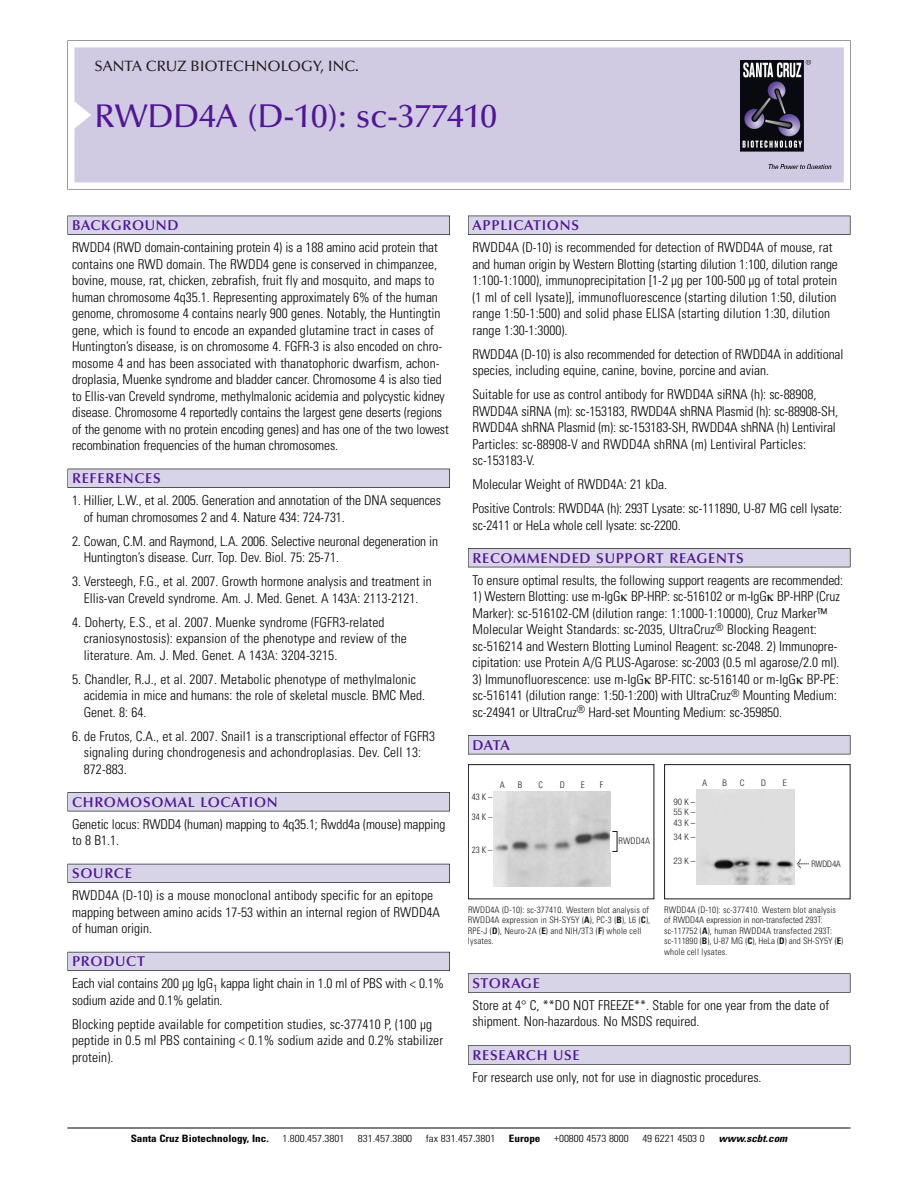
<style>
.page{position:relative;width:918px;height:1188px;background:#fff}
.page>*{position:absolute;margin:0;border:0;box-sizing:border-box;transform-origin:0 0}
.t1{font:500 33px "Optima";color:#511695}
.t2{font:500 15px "Optima";color:#231f20}
.t3{font:600 14.25px "Optima";letter-spacing:.05em;color:#511695}
.t4{font:300 condensed 13.5px/16.5px "Univers";color:#000}
.t5{font:300 condensed 10.2px "Univers";color:#000;scale:1.1 1}
.t6{font:700 condensed 10.2px "Univers";color:#000;scale:1.1 1}
.t7{font:italic 700 condensed 10.2px "Univers";color:#000;scale:1.1 1}
.t8{font:300 condensed 9px/10.5px "Univers";letter-spacing:.015em;color:#191919}
.t9{font:300 condensed 9px/10.5px "Helvetica Neue";color:#191919;text-align:justify}
.s1{font-family:"Meta Plus";font-weight:400;font-stretch:normal;font-size:10.5px}
.s2{font-weight:700}
</style>
<div class="page">
<svg style="left:74px;top:41px;width:777px;height:148px"></svg>
<div style="left:74px;top:47px;width:770px;height:135px;background:#d1cae3"></div>
<img style="left:741px;top:60px;width:90px;height:108px">
<div style="left:68px;top:216px;width:382px;height:19px;background:#535256"></div>
<div style="left:68px;top:216px;width:381px;height:18px;background:#d7d4e8"></div>
<div style="left:68px;top:469px;width:382px;height:19px;background:#525156"></div>
<div style="left:68px;top:469px;width:381px;height:18px;background:#d7d4e8"></div>
<div style="left:68px;top:792px;width:382px;height:19px;background:#545357"></div>
<div style="left:68px;top:793px;width:381px;height:18px;background:#d7d4e8"></div>
<div style="left:68px;top:864px;width:382px;height:19px;background:#535259"></div>
<div style="left:68px;top:864px;width:381px;height:18px;background:#d7d4e8"></div>
<div style="left:68px;top:952px;width:382px;height:19px;background:#595860"></div>
<div style="left:68px;top:952px;width:381px;height:18px;background:#d7d4e8"></div>
<div style="left:468px;top:216px;width:382px;height:19px;background:#535256"></div>
<div style="left:468px;top:216px;width:382px;height:18px;background:#d7d4e8"></div>
<div style="left:468px;top:548px;width:382px;height:19px;background:#515155"></div>
<div style="left:468px;top:549px;width:382px;height:18px;background:#d7d4e8"></div>
<div style="left:468px;top:735px;width:382px;height:19px;background:#545357"></div>
<div style="left:468px;top:736px;width:382px;height:18px;background:#d7d4e8"></div>
<div style="left:468px;top:973px;width:382px;height:20px;background:#666"></div>
<div style="left:468px;top:974px;width:382px;height:18px;background:#d7d4e8"></div>
<div style="left:468px;top:1045px;width:382px;height:20px;background:#666"></div>
<div style="left:468px;top:1046px;width:382px;height:18px;background:#d7d4e8"></div>
<hr style="left:68px;top:1128px;width:782px;height:1px;background:#000">
<div style="left:468px;top:764px;width:186px;height:135px;border:1px solid #191919"></div>
<img style="left:494px;top:792px;width:117px;height:95px">
<div style="left:664px;top:764px;width:186px;height:135px;border:1px solid #191919"></div>
<img style="left:696px;top:789px;width:99px;height:96px">
<p class="t2" style="left:94px;top:60px;width:266px">SANTA CRUZ BIOTECHNOLOGY, INC.</p>
<p class="t1" style="left:94px;top:102px;width:404px">RWDD4A (D-10): sc-377410</p>
<p class="t3" style="left:72px;top:219px;width:108px">BACKGROUND</p>
<p class="t4" style="left:72px;top:240px;width:378px">RWDD4 (RWD domain-containing protein 4) is a 188 amino acid protein that contains one RWD domain. The RWDD4 gene is conserved in chimpanzee, bovine, mouse, rat, chicken, zebrafish, fruit fly and mosquito, and maps to human chromosome 4q35.1. Representing approximately 6% of the human genome, chromosome 4 contains nearly 900 genes. Notably, the Huntingtin gene, which is found to encode an expanded glutamine tract in cases of Huntington’s disease, is on chromosome 4. FGFR-3 is also encoded on chro&shy;mosome 4 and has been associated with thanatophoric dwarfism, achon&shy;droplasia, Muenke syndrome and bladder cancer. Chromosome 4 is also tied to Ellis-van Creveld syndrome, methylmalonic acidemia and polycystic kidney disease. Chromosome 4 reportedly contains the largest gene deserts (regions of the genome with no protein encoding genes) and has one of the two lowest recombination frequencies of the human chromosomes.</p>
<p class="t3" style="left:72px;top:472px;width:90px">REFERENCES</p>
<p class="t4" style="left:84px;top:493px;width:359px;text-indent:-12px">1. Hillier, L.W., et al. 2005. Generation and annotation of the DNA sequences of human chromosomes 2 and 4. Nature 434: 724-731.</p>
<p class="t4" style="left:84px;top:534px;width:356px;text-indent:-12px">2. Cowan, C.M. and Raymond, L.A. 2006. Selective neuronal degeneration in<br>Huntington’s disease. Curr. Top. Dev. Biol. 75: 25-71.</p>
<p class="t4" style="left:72px;top:574px;width:361px;text-align:center">3. Versteegh, F.G., et al. 2007. Growth hormone analysis and treatment in<br>Ellis-van Creveld syndrome. Am. J. Med. Genet. A 143A: 2113-2121.</p>
<p class="t4" style="left:84px;top:615px;width:325px;text-indent:-12px">4. Doherty, E.S., et al. 2007. Muenke syndrome (FGFR3-related craniosynostosis): expansion of the phenotype and review of the literature. Am. J. Med. Genet. A 143A: 3204-3215.</p>
<p class="t4" style="left:84px;top:672px;width:343px;text-indent:-12px">5. Chandler, R.J., et al. 2007. Metabolic phenotype of methylmalonic acidemia in mice and humans: the role of skeletal muscle. BMC Med.<br>Genet. 8: 64.</p>
<p class="t4" style="left:84px;top:729px;width:353px;text-indent:-12px">6. de Frutos, C.A., et al. 2007. Snail1 is a transcriptional effector of FGFR3 signaling during chondrogenesis and achondroplasias. Dev. Cell 13:<br>872-883.</p>
<p class="t3" style="left:72px;top:796px;width:207px">CHROMOSOMAL LOCATION</p>
<p class="t4" style="left:72px;top:817px;width:375px">Genetic locus: RWDD4 (human) mapping to 4q35.1; Rwdd4a (mouse) mapping to 8 B1.1.</p>
<p class="t3" style="left:72px;top:867px;width:61px">SOURCE</p>
<p class="t4" style="left:72px;top:889px;width:370px">RWDD4A (D-10) is a mouse monoclonal antibody specific for an epitope mapping between amino acids 17-53 within an internal region of RWDD4A of human origin.</p>
<p class="t3" style="left:72px;top:955px;width:74px">PRODUCT</p>
<p class="t4" style="left:72px;top:977px;width:374px">Each vial contains 200 µg IgG<sub>1</sub> kappa light chain in 1.0 ml of PBS with &lt; 0.1% sodium azide and 0.1% gelatin.</p>
<p class="t4" style="left:72px;top:1017px;width:373px">Blocking peptide available for competition studies, sc-377410 P, (100 µg peptide in 0.5 ml PBS containing &lt; 0.1% sodium azide and 0.2% stabilizer protein).</p>
<p class="t3" style="left:473px;top:219px;width:108px">APPLICATIONS</p>
<p class="t4" style="left:473px;top:240px;width:367px">RWDD4A (D-10) is recommended for detection of RWDD4A of mouse, rat and human origin by Western Blotting (starting dilution 1:100, dilution range 1:100-1:1000), immunoprecipitation [1-2 µg per 100-500 µg of total protein (1 ml of cell lysate)], immunofluorescence (starting dilution 1:50, dilution range 1:50-1:500) and solid phase ELISA (starting dilution 1:30, dilution range 1:30-1:3000).</p>
<p class="t4" style="left:473px;top:347px;width:373px">RWDD4A (D-10) is also recommended for detection of RWDD4A in additional species, including equine, canine, bovine, porcine and avian.</p>
<p class="t4" style="left:473px;top:387px;width:367px">Suitable for use as control antibody for RWDD4A siRNA (h): sc-88908, RWDD4A siRNA (m): sc-153183, RWDD4A shRNA Plasmid (h): sc-88908-SH, RWDD4A shRNA Plasmid (m): sc-153183-SH, RWDD4A shRNA (h) Lentiviral Particles: sc-88908-V and RWDD4A shRNA (m) Lentiviral Particles: sc-153183-V.</p>
<p class="t4" style="left:473px;top:477px;width:196px">Molecular Weight of RWDD4A: 21 kDa.</p>
<p class="t4" style="left:473px;top:501px;width:371px">Positive Controls: RWDD4A (h): 293T Lysate: sc-111890, U-87 MG cell lysate: sc-2411 or HeLa whole cell lysate: sc-2200.</p>
<p class="t3" style="left:473px;top:552px;width:273px">RECOMMENDED SUPPORT REAGENTS</p>
<p class="t4" style="left:473px;top:573px;width:372px">To ensure optimal results, the following support reagents are recommended:</p>
<p class="t4" style="left:473px;top:589px;width:369px">1) Western Blotting: use m-IgG BP-HRP: sc-516102 or m-IgG BP-HRP (Cruz Marker): sc-516102-CM (dilution range: 1:1000-1:10000), Cruz Marker™ Molecular Weight Standards: sc-2035, UltraCruz<sup>®</sup> Blocking Reagent: sc-516214 and Western Blotting Luminol Reagent: sc-2048. 2) Immunopre&shy;cipitation: use Protein A/G PLUS-Agarose: sc-2003 (0.5 ml agarose/2.0 ml).</p>
<p class="t4" style="left:473px;top:672px;width:368px">3) Immunofluorescence: use m-IgG BP-FITC: sc-516140 or m-IgG BP-PE: sc-516141 (dilution range: 1:50-1:200) with UltraCruz<sup>®</sup> Mounting Medium: sc-24941 or UltraCruz<sup>®</sup> Hard-set Mounting Medium: sc-359850.</p>
<p class="t3" style="left:473px;top:739px;width:39px">DATA</p>
<p class="t8" style="left:500px;top:781px;width:7px">A</p>
<p class="t8" style="left:518px;top:781px;width:6px">B</p>
<p class="t8" style="left:539px;top:781px;width:6px">C</p>
<p class="t8" style="left:560px;top:781px;width:7px">D</p>
<p class="t8" style="left:581px;top:781px;width:5px">E</p>
<p class="t8" style="left:600px;top:781px;width:5px">F</p>
<p class="t8" style="left:472px;top:788px;width:22px;line-height:19.5px">43K–<br>34K–</p>
<p class="t8" style="left:472px;top:845px;width:22px">23K–</p>
<p class="t8" style="left:618px;top:836px;width:33px">RWDD4A</p>
<p class="t9" style="left:703px;top:779px;width:6px">A</p>
<p class="t9" style="left:722px;top:779px;width:6px">B</p>
<p class="t9" style="left:740px;top:779px;width:6px">C</p>
<p class="t9" style="left:761px;top:779px;width:6px">D</p>
<p class="t9" style="left:783px;top:779px;width:5px">E</p>
<p class="t9" style="left:674px;top:797px;width:23px">90K– 55K– 43K–</p>
<p class="t9" style="left:674px;top:833px;width:23px">34K–</p>
<p class="t9" style="left:674px;top:857px;width:23px">23K–</p>
<p class="t9" style="left:797px;top:859px;width:46px"><span class="s1">&lt;</span> RWDD4A</p>
<p class="t8" style="left:468px;top:905px;width:184px">RWDD4A (D-10): sc-377410. Western blot analysis of RWDD4A expression in SH-SY5Y (<span class="s2">A</span>), PC-3 (<span class="s2">B</span>), L6 (<span class="s2">C</span>), RPE-J (<span class="s2">D</span>), Neuro-2A (<span class="s2">E</span>) and NIH/3T3 (<span class="s2">F</span>) whole cell lysates.</p>
<p class="t8" style="left:664px;top:905px;width:181px">RWDD4A (D-10): sc-377410. Western blot analysis of RWDD4A expression in non-transfected 293T: sc-117752 (<span class="s2">A</span>), human RWDD4A transfected 293T: sc-111890 (<span class="s2">B</span>), U-87 MG (<span class="s2">C</span>), HeLa (<span class="s2">D</span>) and SH-SY5Y (<span class="s2">E</span>) whole cell lysates.</p>
<p class="t3" style="left:473px;top:977px;width:69px">STORAGE</p>
<p class="t4" style="left:473px;top:998px;width:358px">Store at 4° C, **DO NOT FREEZE**. Stable for one year from the date of shipment. Non-hazardous. No MSDS required.</p>
<p class="t3" style="left:473px;top:1049px;width:109px">RESEARCH USE</p>
<p class="t4" style="left:473px;top:1070px;width:291px">For research use only, not for use in diagnostic procedures.</p>
<p class="t6" style="left:131px;top:1135px;width:127px">Santa Cruz Biotechnology, Inc.</p>
<p class="t5" style="left:282px;top:1135px;width:58px">1.800.457.3801</p>
<p class="t5" style="left:358px;top:1135px;width:51px">831.457.3800</p>
<p class="t5" style="left:426px;top:1135px;width:65px">fax 831.457.3801</p>
<p class="t6" style="left:509px;top:1135px;width:30px">Europe</p>
<p class="t5" style="left:554px;top:1135px;width:69px">+00800 4573 8000</p>
<p class="t5" style="left:642px;top:1135px;width:58px">49 6221 4503 0</p>
<p class="t7" style="left:719px;top:1135px;width:66px">www.scbt.com</p>
</div>
